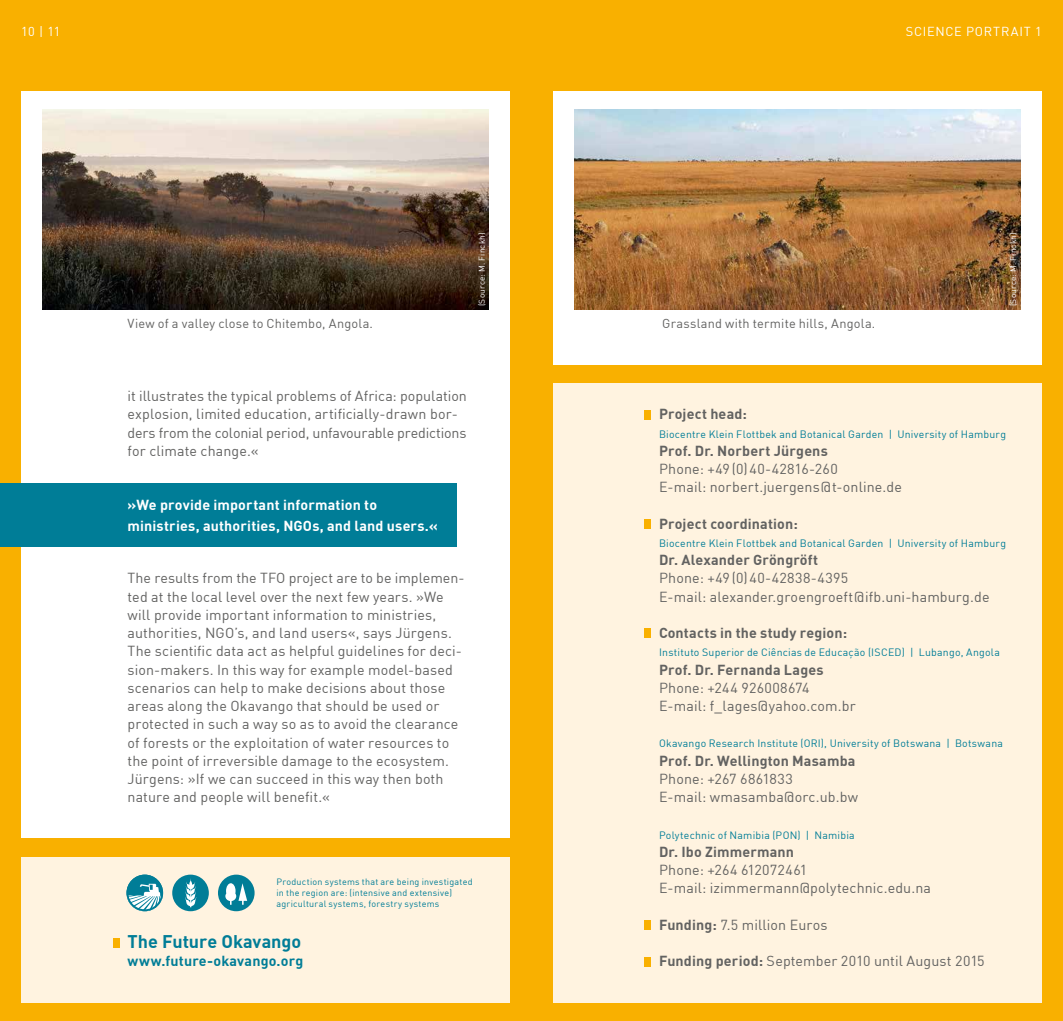
<style>
.page{position:relative;width:1063px;height:1021px;background:#fff}
.page>*{position:absolute;margin:0;border:0;box-sizing:border-box;transform-origin:0 0}
.t1{font:700 18px "DIN";color:#007d97}
.t2{font:14.25px/18.3px "DIN";letter-spacing:.01em;color:#626261}
.t3{font:700 14.25px "DIN";letter-spacing:.01em;color:#626261}
.t4{font:700 14.25px/21px "DIN";letter-spacing:.01em;color:#fff}
.t5{font:700 14.25px "DIN";letter-spacing:.01em;color:#007d97}
.t6{font:12.75px "DIN";letter-spacing:.015em;color:#626261}
.t7{font:12.75px "DIN";letter-spacing:.055em;color:#fff}
.t8{font:10.5px "DIN";letter-spacing:.02em;color:#007d97}
.t9{font:9px/11.2px "DIN";letter-spacing:.025em;color:#007d97}
.t10{font:8.25px "DIN";letter-spacing:.025em;color:#fff}
.s1{font-weight:700}
</style>
<div class="page">
<div style="left:0;top:0;width:1063px;height:1020px;background:#f9b000"></div>
<div style="left:21px;top:91px;width:489px;height:911px;background:#fff"></div>
<div style="left:553px;top:91px;width:489px;height:273px;background:#fff"></div>
<div style="left:553px;top:383px;width:489px;height:619px;background:#fff3e0"></div>
<div style="left:0;top:483px;width:456px;height:64px;background:#007d97"></div>
<div style="left:21px;top:856px;width:489px;height:146px;background:#fff3e0"></div>
<div style="left:21px;top:838px;width:489px;height:18px;background:#f9b000"></div>
<img style="left:574px;top:109px;width:446px;height:201px">
<img style="left:43px;top:109px;width:446px;height:201px">
<div style="left:644px;top:410px;width:7px;height:9px;background:#f9b000"></div>
<div style="left:644px;top:519px;width:7px;height:9px;background:#f9b000"></div>
<div style="left:644px;top:628px;width:7px;height:10px;background:#f9b000"></div>
<div style="left:644px;top:920px;width:7px;height:9px;background:#f9b000"></div>
<div style="left:644px;top:956px;width:7px;height:10px;background:#f9b000"></div>
<svg style="left:126px;top:874px;width:37px;height:37px"></svg>
<div style="left:218px;top:874px;width:37px;height:37px;background:#007d97;border-radius:50%"></div>
<svg style="left:225px;top:883px;width:22px;height:21px"></svg>
<div style="left:172px;top:874px;width:37px;height:37px;background:#007d97;border-radius:50%"></div>
<svg style="left:185px;top:878px;width:11px;height:29px"></svg>
<div style="left:113px;top:938px;width:6px;height:10px;background:#f9b000"></div>
<p class="t7" style="left:21px;top:24px;width:41px">10 | 11</p>
<p class="t7" style="left:906px;top:24px;width:138px">SCIENCE PORTRAIT 1</p>
<p class="t10" style="left:477px;top:306px;width:75px;rotate:-90deg">(Source: M. Finckh)</p>
<p class="t10" style="left:1008px;top:306px;width:75px;rotate:-90deg">(Source: M. Finckh)</p>
<p class="t6" style="left:128px;top:315px;width:247px">View of a valley close to Chitembo, Angola.</p>
<p class="t6" style="left:662px;top:315px;width:215px">Grassland with termite hills, Angola.</p>
<p class="t2" style="left:128px;top:386px;width:341px">it illustrates the typical problems of Africa: population explosion, limited education, artificially-drawn bor&shy;ders from the colonial period, unfavourable predictions for climate change.«</p>
<p class="t4" style="left:128px;top:494px;width:312px">»We provide important information to ministries, authorities, NGOs, and land users.«</p>
<p class="t2" style="left:128px;top:569px;width:339px">The results from the TFO project are to be implemen&shy;ted at the local level over the next few years. »We will provide important information to ministries, authorities, NGO’s, and land users«, says Jürgens.<br>The scientific data act as helpful guidelines for deci&shy;sion-makers. In this way for example model-based scenarios can help to make decisions about those areas along the Okavango that should be used or protected in such a way so as to avoid the clearance of forests or the exploitation of water resources to the point of irreversible damage to the ecosystem.<br>Jürgens: »If we can succeed in this way then both nature and people will benefit.«</p>
<p class="t9" style="left:276px;top:875px;width:198px">Production systems that are being investigated in the region are: (intensive and extensive) agricultural systems, forestry systems</p>
<p class="t1" style="left:128px;top:929px;width:175px">The Future Okavango</p>
<p class="t5" style="left:128px;top:951px;width:177px">www.future-okavango.org</p>
<p class="t3" style="left:659px;top:405px;width:89px">Project head:</p>
<p class="t8" style="left:659px;top:427px;width:349px">Biocentre Klein Flottbek and Botanical Garden | University of Hamburg</p>
<p class="t3" style="left:659px;top:441px;width:170px">Prof. Dr. Norbert Jürgens</p>
<p class="t2" style="left:659px;top:459px;width:244px">Phone: +49(0)40-42816-260<br>E-mail: norbert.juergens@t-online.de</p>
<p class="t3" style="left:659px;top:514px;width:140px">Project coordination:</p>
<p class="t8" style="left:659px;top:536px;width:349px">Biocentre Klein Flottbek and Botanical Garden | University of Hamburg</p>
<p class="t3" style="left:659px;top:550px;width:161px">Dr. Alexander Gröngröft</p>
<p class="t2" style="left:659px;top:569px;width:332px">Phone: +49(0)40-42838-4395<br>E-mail: alexander.groengroeft@ifb.uni-hamburg.de</p>
<p class="t3" style="left:659px;top:623px;width:190px">Contacts in the study region:</p>
<p class="t8" style="left:659px;top:646px;width:342px">Instituto Superior de Ciências de Educação (ISCED) | Lubango, Angola</p>
<p class="t3" style="left:659px;top:660px;width:166px">Prof. Dr. Fernanda Lages</p>
<p class="t2" style="left:659px;top:678px;width:198px">Phone: +244 926008674<br>E-mail: f_lages@yahoo.com.br</p>
<p class="t8" style="left:659px;top:737px;width:345px">Okavango Research Institute (ORI), University of Botswana | Botswana</p>
<p class="t3" style="left:659px;top:751px;width:198px">Prof. Dr. Wellington Masamba</p>
<p class="t2" style="left:659px;top:769px;width:200px">Phone: +267 6861833<br>E-mail: wmasamba@orc.ub.bw</p>
<p class="t8" style="left:659px;top:828px;width:197px">Polytechnic of Namibia (PON) | Namibia</p>
<p class="t3" style="left:659px;top:842px;width:137px">Dr. Ibo Zimmermann</p>
<p class="t2" style="left:659px;top:860px;width:274px">Phone: +264 612072461<br>E-mail: izimmermann@polytechnic.edu.na</p>
<p class="t2" style="left:659px;top:915px;width:170px"><span class="s1">Funding:</span> 7.5 million Euros</p>
<p class="t2" style="left:659px;top:951px;width:327px"><span class="s1">Funding period:</span> September 2010 until August 2015</p>
</div>
